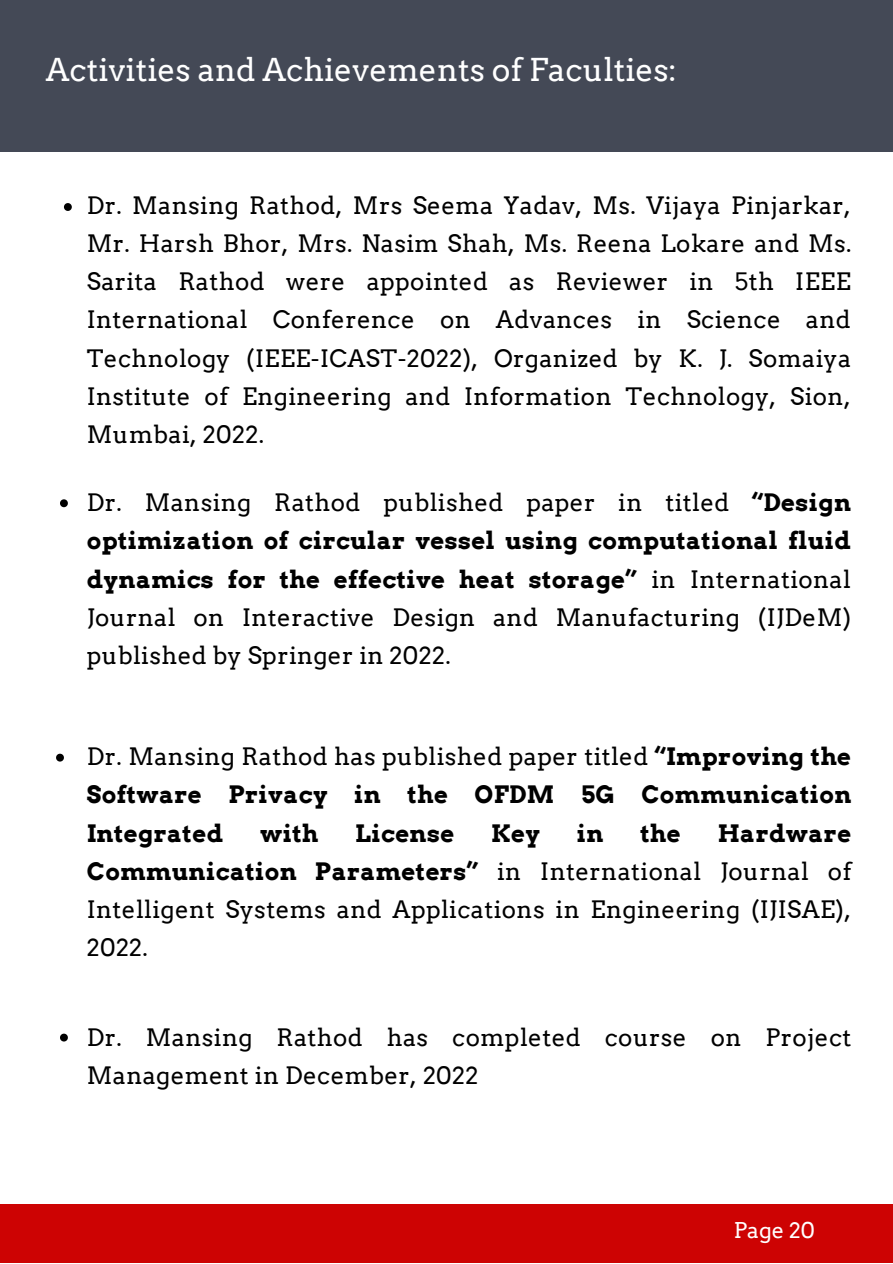
<style>
.page{position:relative;width:893px;height:1264px;background:#fff}
.page>*{position:absolute;margin:0;border:0;box-sizing:border-box;transform-origin:0 0}
.t1{font:31.5px "Arvo";color:#fff}
.t2{font:24px/38.2px "Arvo";letter-spacing:.015em;color:#000;text-align:justify}
.t3{font:700 24px/38.2px "Arvo";letter-spacing:.015em;color:#000;text-align:justify}
.t4{font:21.75px "Arvo";color:#fff}
.s1{font-weight:700}
.s2{font-weight:400}
</style>
<div class="page">
<div style="left:0;top:1200px;width:892px;height:62px;background:#cd0303"></div>
<div style="left:0;top:0;width:892px;height:152px;background:#444956"></div>
<svg style="left:64px;top:203px;width:8px;height:8px"></svg>
<svg style="left:60px;top:499px;width:8px;height:8px"></svg>
<svg style="left:56px;top:753px;width:8px;height:8px"></svg>
<svg style="left:60px;top:1033px;width:8px;height:8px"></svg>
<h1 class="t1" style="left:46px;top:50px;width:632px">Activities and Achievements of Faculties:</h1>
<p class="t2" style="left:87px;top:186px;width:766px">Dr. Mansing Rathod, Mrs Seema Yadav, Ms. Vijaya Pinjarkar, Mr. Harsh Bhor, Mrs. Nasim Shah, Ms. Reena Lokare and Ms.<br>Sarita Rathod were appointed as Reviewer in 5th IEEE International Conference on Advances in Science and Technology (IEEE-ICAST-2022), Organized by K. J. Somaiya Institute of Engineering and Information Technology, Sion, Mumbai, 2022.</p>
<p class="t2" style="left:87px;top:483px;width:765px">Dr. Mansing Rathod published paper in titled <span class="s1">“Design optimization of circular vessel using computational fluid dynamics for the effective heat storage”</span> in International Journal on Interactive Design and Manufacturing (IJDeM) published by Springer in 2022.</p>
<p class="t3" style="left:87px;top:737px;width:766px"><span class="s2">Dr. Mansing Rathod has published paper titled</span> “Improving the Software Privacy in the OFDM 5G Communication Integrated</p>
<p class="t2" style="left:87px;top:813px;width:766px;text-indent:631px"><span class="s1">Hardware Communication Parameters”</span> in International Journal of Intelligent Systems and Applications in Engineering (IJISAE), 2022.</p>
<p class="t3" style="left:260px;top:813px;width:60px">with</p>
<p class="t3" style="left:355px;top:813px;width:101px">License</p>
<p class="t3" style="left:491px;top:813px;width:50px">Key</p>
<p class="t3" style="left:576px;top:813px;width:28px">in</p>
<p class="t3" style="left:640px;top:813px;width:42px">the</p>
<p class="t2" style="left:87px;top:1018px;width:766px">Dr. Mansing Rathod has completed course on Project<br>Management in December, 2022</p>
<p class="t4" style="left:733px;top:1217px;width:83px">Page 20</p>
</div>
